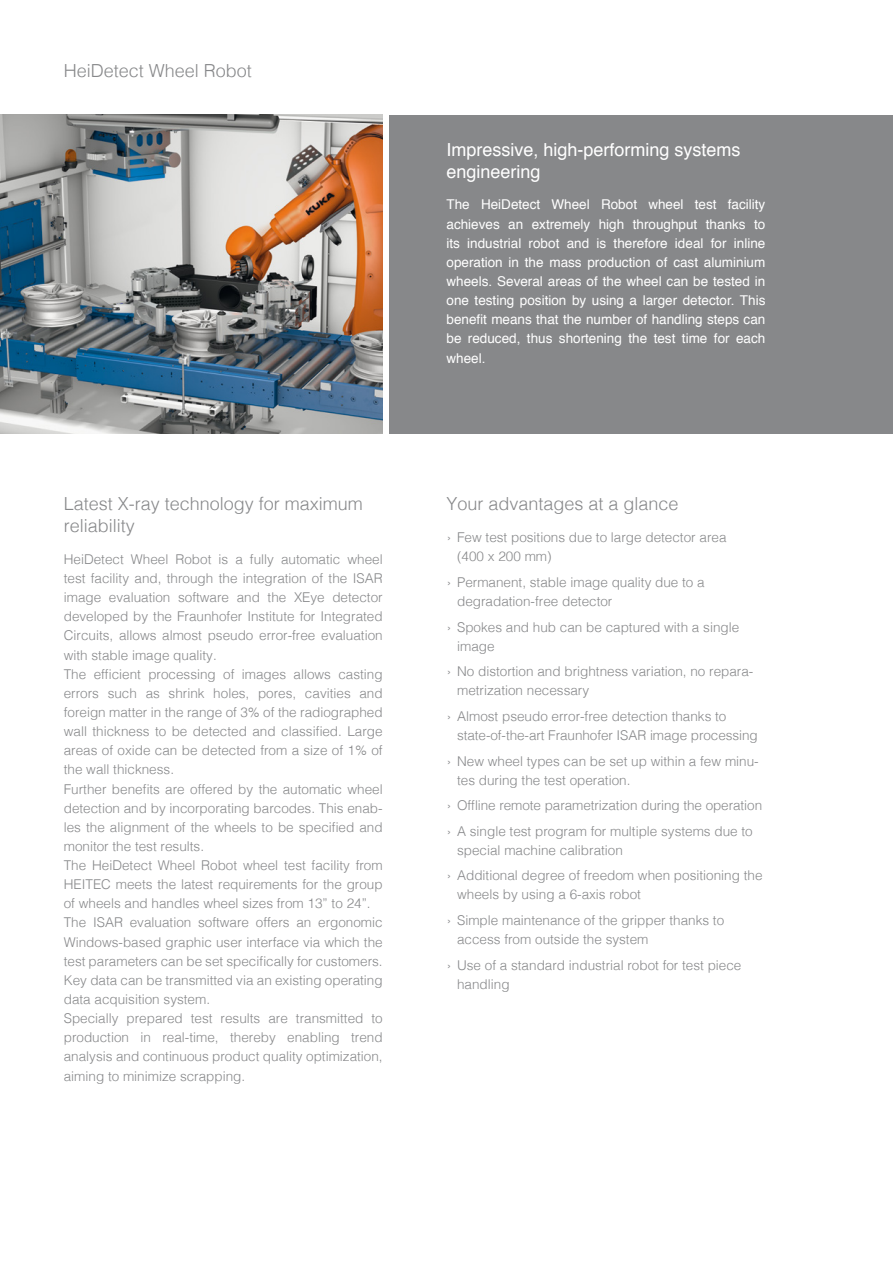
<style>
.page{position:relative;width:893px;height:1263px;background:#fff}
.page>*{position:absolute;margin:0;border:0;box-sizing:border-box;transform-origin:0 0}
.t1{font:300 18px/21.6px "Helvetica";color:#87888a}
.t2{font:18px/21.6px "Helvetica";color:#fff}
.t3{font:300 13.5px/19.2px "Helvetica";color:#87888a}
.t4{font:13.5px/19.2px "Helvetica";color:#fff;text-align:justify}
</style>
<div class="page">
<img style="left:0;top:115px;width:383px;height:319px">
<div style="left:389px;top:115px;width:504px;height:319px;background:#87888a"></div>
<h1 class="t1" style="left:64px;top:58px;width:190px">HeiDetect Wheel Robot</h1>
<h1 class="t1" style="left:64px;top:492px;width:301px">Latest X-ray technology for maximum reliability</h1>
<p class="t3" style="left:64px;top:549px;width:320px">HeiDetect Wheel Robot is a fully automatic wheel test facility and, through the integration of the ISAR image evaluation software and the XEye detector developed by the Fraunhofer Institute for Integrated Circuits, allows almost pseudo error-free evaluation with stable image quality.<br>The efficient processing of images allows casting errors such as shrink holes, pores, cavities and foreign matter in the range of 3% of the radiographed wall thickness to be detected and classified. Large areas of oxide can be detected from a size of 1% of the wall thickness.<br>Further benefits are offered by the automatic wheel detection and by incorporating barcodes. This enab&shy;les the alignment of the wheels to be specified and monitor the test results.<br>The HeiDetect Wheel Robot wheel test facility from HEITEC meets the latest requirements for the group of wheels and handles wheel sizes from 13” to 24”.<br>The ISAR evaluation software offers an ergonomic Windows-based graphic user interface via which the test parameters can be set specifically for customers.<br>Key data can be transmitted via an existing operating data acquisition system.<br>Specially prepared test results are transmitted to production in real-time, thereby enabling trend analysis and continuous product quality optimization, aiming to minimize scrapping.</p>
<h1 class="t2" style="left:446px;top:139px;width:296px">Impressive, high-performing systems engineering</h1>
<p class="t4" style="left:446px;top:195px;width:320px">The HeiDetect Wheel Robot wheel test facility achieves an extremely high throughput thanks to its industrial robot and is therefore ideal for inline operation in the mass production of cast aluminium wheels. Several areas of the wheel can be tested in one testing position by using a larger detector. This benefit means that the number of handling steps can be reduced, thus shortening the test time for each wheel.</p>
<h1 class="t1" style="left:446px;top:492px;width:234px">Your advantages at a glance</h1>
<p class="t3" style="left:457px;top:527px;width:271px;text-indent:-11px">› Few test positions due to large detector area (400 x 200 mm)</p>
<p class="t3" style="left:457px;top:572px;width:249px;text-indent:-11px">› Permanent, stable image quality due to a degradation-free detector</p>
<p class="t3" style="left:457px;top:616px;width:284px;text-indent:-11px">› Spokes and hub can be captured with a single image</p>
<p class="t3" style="left:457px;top:661px;width:298px;text-indent:-11px">› No distortion and brightness variation, no repara&shy;metrization necessary</p>
<p class="t3" style="left:457px;top:705px;width:302px;text-indent:-11px">› Almost pseudo error-free detection thanks to state-of-the-art Fraunhofer ISAR image processing</p>
<p class="t3" style="left:457px;top:750px;width:303px;text-indent:-11px">› New wheel types can be set up within a few minu&shy;tes during the test operation.</p>
<p class="t3" style="left:446px;top:792px;width:317px;line-height:25.5px">› Offline remote parametrization during the operation › A single test program for multiple systems due to</p>
<p class="t3" style="left:446px;top:836px;width:317px;line-height:25.5px;text-indent:11px">special machine calibration<br>› Additional degree of freedom when positioning the</p>
<p class="t3" style="left:446px;top:881px;width:279px;line-height:25.5px;text-indent:11px">wheels by using a 6-axis robot<br>› Simple maintenance of the gripper thanks to</p>
<p class="t3" style="left:446px;top:925px;width:296px;line-height:25.5px;text-indent:11px">access from outside the system<br>› Use of a standard industrial robot for test piece</p>
<p class="t3" style="left:457px;top:973px;width:54px">handling</p>
</div>
